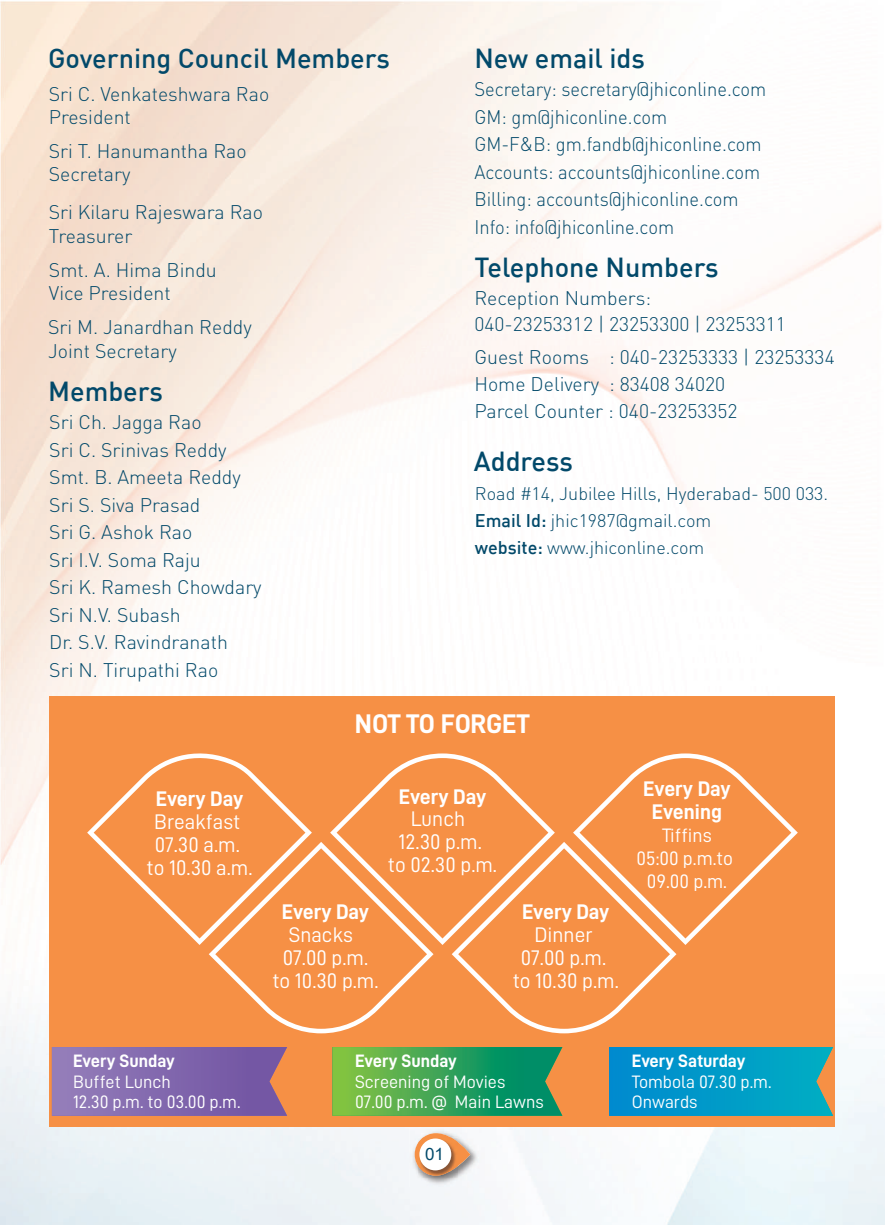
<style>
.page{position:relative;width:885px;height:1225px;background:#fff}
.page>*{position:absolute;margin:0;border:0;box-sizing:border-box;transform-origin:0 0}
.t1{font:500 27px "DIN";color:#02496a}
.t2{font:27px "D DIN Bold";letter-spacing:-.015em;color:#fff}
.t3{font:21.15px/22.8px "D DIN";color:#fff;text-align:center}
.t4{font:21.15px/22.8px "D DIN Bold";color:#fff;text-align:center}
.t5{font:300 19.5px/27.5px "DIN";color:#02496a}
.t6{font:300 19.5px/27.5px "DIN";color:#02496a;scale:.94 1}
.t7{font:19.5px/22.8px "D DIN";color:#fff;text-align:center}
.t8{font:300 18px/27px "DIN";color:#02496a}
.t9{font:18px/20.4px "D DIN";color:#fff}
.t10{font:18px "D DIN Bold";color:#fff}
.t11{font:16.95px "Arial";color:#02496a}
.s1{font-weight:500}
</style>
<div class="page">
<img style="left:0;top:1px;width:884px;height:1224px">
<div style="left:50px;top:697px;width:785px;height:430px;background:#f69045"></div>
<img style="left:409px;top:1128px;width:72px;height:59px">
<svg style="left:414px;top:1133px;width:56px;height:42px"></svg>
<img style="left:418px;top:1175px;width:40px;height:3px">
<img style="left:418px;top:1137px;width:40px;height:38px">
<div style="left:419px;top:1138px;width:32px;height:32px;background:#fff;border-radius:50%"></div>
<svg style="left:87px;top:753px;width:122px;height:192px"></svg>
<svg style="left:209px;top:753px;width:588px;height:280px"></svg>
<svg style="left:52px;top:1047px;width:235px;height:68px;background:#8669a9"></svg>
<svg style="left:609px;top:1047px;width:224px;height:68px;background:#099ac3"></svg>
<svg style="left:332px;top:1047px;width:230px;height:68px;background:#3fa356"></svg>
<h1 class="t1" style="left:48px;top:41px;width:343px">Governing Council Members</h1>
<p class="t5" style="left:49px;top:82px;width:222px;line-height:23.4px">Sri C. Venkateshwara Rao<br>President</p>
<p class="t5" style="left:49px;top:139px;width:199px;line-height:23.4px">Sri T. Hanumantha Rao<br>Secretary</p>
<p class="t5" style="left:49px;top:200px;width:216px;line-height:23.4px">Sri Kilaru Rajeswara Rao<br>Treasurer</p>
<p class="t5" style="left:49px;top:258px;width:169px;line-height:23.4px">Smt. A. Hima Bindu<br>Vice President</p>
<p class="t5" style="left:48px;top:315px;width:205px;line-height:23.4px">Sri M. Janardhan Reddy<br>Joint Secretary</p>
<h1 class="t1" style="left:48px;top:374px;width:116px">Members</h1>
<p class="t5" style="left:49px;top:408px;width:214px">Sri Ch. Jagga Rao<br>Sri C. Srinivas Reddy<br>Smt. B. Ameeta Reddy<br>Sri S. Siva Prasad<br>Sri G. Ashok Rao<br>Sri I.V. Soma Raju<br>Sri K. Ramesh Chowdary<br>Sri N.V. Subash<br>Dr. S.V. Ravindranath<br>Sri N. Tirupathi Rao</p>
<h1 class="t1" style="left:474px;top:41px;width:172px">New email ids</h1>
<p class="t6" style="left:474px;top:75px;width:312px">Secretary: secretary@jhiconline.com GM: gm@jhiconline.com<br>GM-F&amp;B: gm.fandb@jhiconline.com Accounts: accounts@jhiconline.com Billing: accounts@jhiconline.com Info: info@jhiconline.com</p>
<h1 class="t1" style="left:474px;top:250px;width:246px">Telephone Numbers</h1>
<p class="t5" style="left:474px;top:284px;width:313px;line-height:26.1px">Reception Numbers:<br>040-23253312 | 23253300 | 23253311</p>
<p class="t5" style="left:474px;top:343px;width:362px;line-height:27px">Guest Rooms : 040-23253333 | 23253334<br>Home Delivery : 83408 34020<br>Parcel Counter : 040-23253352</p>
<h1 class="t1" style="left:474px;top:444px;width:100px">Address</h1>
<p class="t8" style="left:475px;top:480px;width:355px">Road #14, Jubilee Hills, Hyderabad- 500 033.<br><span class="s1">Email Id:</span> jhic1987@gmail.com<br><span class="s1">website:</span> www.jhiconline.com</p>
<p class="t4" style="left:156px;top:787px;width:89px">Every Day</p>
<p class="t3" style="left:146px;top:810px;width:107px">Breakfast<br>07.30 a.m. to 10.30 a.m.</p>
<h1 class="t2" style="left:355px;top:709px;width:176px">NOT TO FORGET</h1>
<p class="t4" style="left:399px;top:784px;width:89px">Every Day</p>
<p class="t3" style="left:388px;top:807px;width:111px">Lunch<br>12.30 p.m.<br>to 02.30 p.m.</p>
<p class="t4" style="left:282px;top:900px;width:89px">Every Day</p>
<p class="t3" style="left:272px;top:923px;width:108px">Snacks<br>07.00 p.m. to 10.30 p.m.</p>
<p class="t4" style="left:522px;top:900px;width:89px">Every Day</p>
<p class="t3" style="left:512px;top:923px;width:108px">Dinner<br>07.00 p.m. to 10.30 p.m.</p>
<p class="t4" style="left:643px;top:777px;width:89px">Every Day<br>Evening</p>
<p class="t7" style="left:636px;top:823px;width:98px">Tiffins<br>05:00 p.m.to<br>09.00 p.m.</p>
<p class="t10" style="left:73px;top:1051px;width:103px">Every Sunday</p>
<p class="t9" style="left:73px;top:1070px;width:169px">Buffet Lunch<br>12.30 p.m. to 03.00 p.m.</p>
<p class="t10" style="left:355px;top:1051px;width:103px">Every Sunday</p>
<p class="t9" style="left:355px;top:1070px;width:190px">Screening of Movies<br>07.00 p.m. @ Main Lawns</p>
<p class="t11" style="left:425px;top:1142px;width:20px">01</p>
<p class="t10" style="left:631px;top:1051px;width:115px">Every Saturday</p>
<p class="t9" style="left:631px;top:1070px;width:141px">Tombola 07.30 p.m.<br>Onwards</p>
</div>
